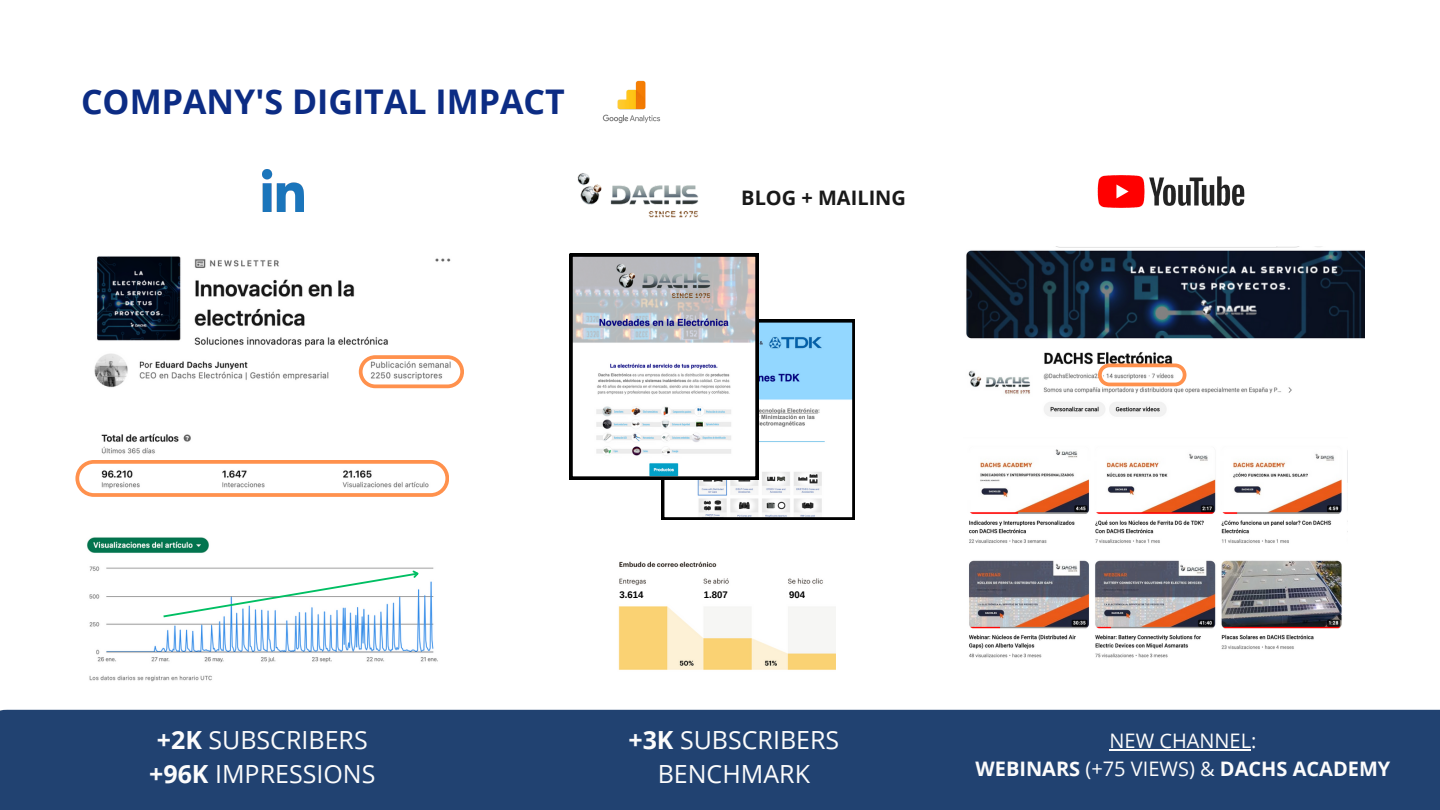
<style>
.page{position:relative;width:1440px;height:810px;background:#fff}
.page>*{position:absolute;margin:0;border:0;box-sizing:border-box;transform-origin:0 0}
.t1{font:700 34px "Open Sans";color:#0c2c84}
.t2{font:25px/34.5px "Open Sans";color:#fcfcfc;text-align:center}
.t3{font:20px/27.8px "Open Sans";color:#fcfcfc;text-align:center}
.t4{font:700 20px "Open Sans";color:#191919}
.t5{font:700 9.6px "Arimo";color:#000}
.s1{font-weight:700}
</style>
<div class="page">
<img style="left:101px;top:433px;width:90px;height:21px">
<svg style="left:75px;top:460px;width:374px;height:37px"></svg>
<img style="left:94px;top:256px;width:357px;height:133px">
<svg style="left:359px;top:355px;width:105px;height:33px"></svg>
<img style="left:262px;top:170px;width:42px;height:41px">
<img style="left:87px;top:537px;width:351px;height:145px">
<svg style="left:161px;top:568px;width:261px;height:51px"></svg>
<svg style="left:570px;top:254px;width:285px;height:266px"></svg>
<img style="left:618px;top:561px;width:218px;height:109px">
<div style="left:618px;top:586px;width:51px;height:13px;background:#fff"></div>
<div style="left:703px;top:586px;width:51px;height:13px;background:#fff"></div>
<div style="left:787px;top:586px;width:51px;height:13px;background:#fff"></div>
<img style="left:1098px;top:175px;width:146px;height:33px">
<img style="left:969px;top:449px;width:373px;height:209px">
<img style="left:966px;top:247px;width:398px;height:170px">
<svg style="left:1098px;top:364px;width:88px;height:22px"></svg>
<div style="left:0;top:710px;width:1440px;height:100px;background:#214271"></div>
<img style="left:602px;top:80px;width:59px;height:44px">
<img style="left:577px;top:173px;width:122px;height:45px">
<hr style="left:1110px;top:749px;width:141px;height:2px;background:#fcfcfc">
<h1 class="t1" style="left:81px;top:77px;width:485px">COMPANY'S DIGITAL IMPACT</h1>
<p class="t4" style="left:741px;top:184px;width:166px">BLOG + MAILING</p>
<p class="t5" style="left:619px;top:590px;width:25px">3.614</p>
<p class="t5" style="left:704px;top:590px;width:25px">1.807</p>
<p class="t5" style="left:789px;top:590px;width:17px">904</p>
<p class="t2" style="left:149px;top:722px;width:228px"><span class="s1">+2K</span> SUBSCRIBERS <span class="s1">+96K</span> IMPRESSIONS</p>
<p class="t2" style="left:628px;top:722px;width:212px"><span class="s1">+3K</span> SUBSCRIBERS<br>BENCHMARK</p>
<p class="t3" style="left:976px;top:726px;width:416px">NEW CHANNEL:<br><span class="s1">WEBINARS</span> (+75 VIEWS) &amp; <span class="s1">DACHS ACADEMY</span></p>
</div>
